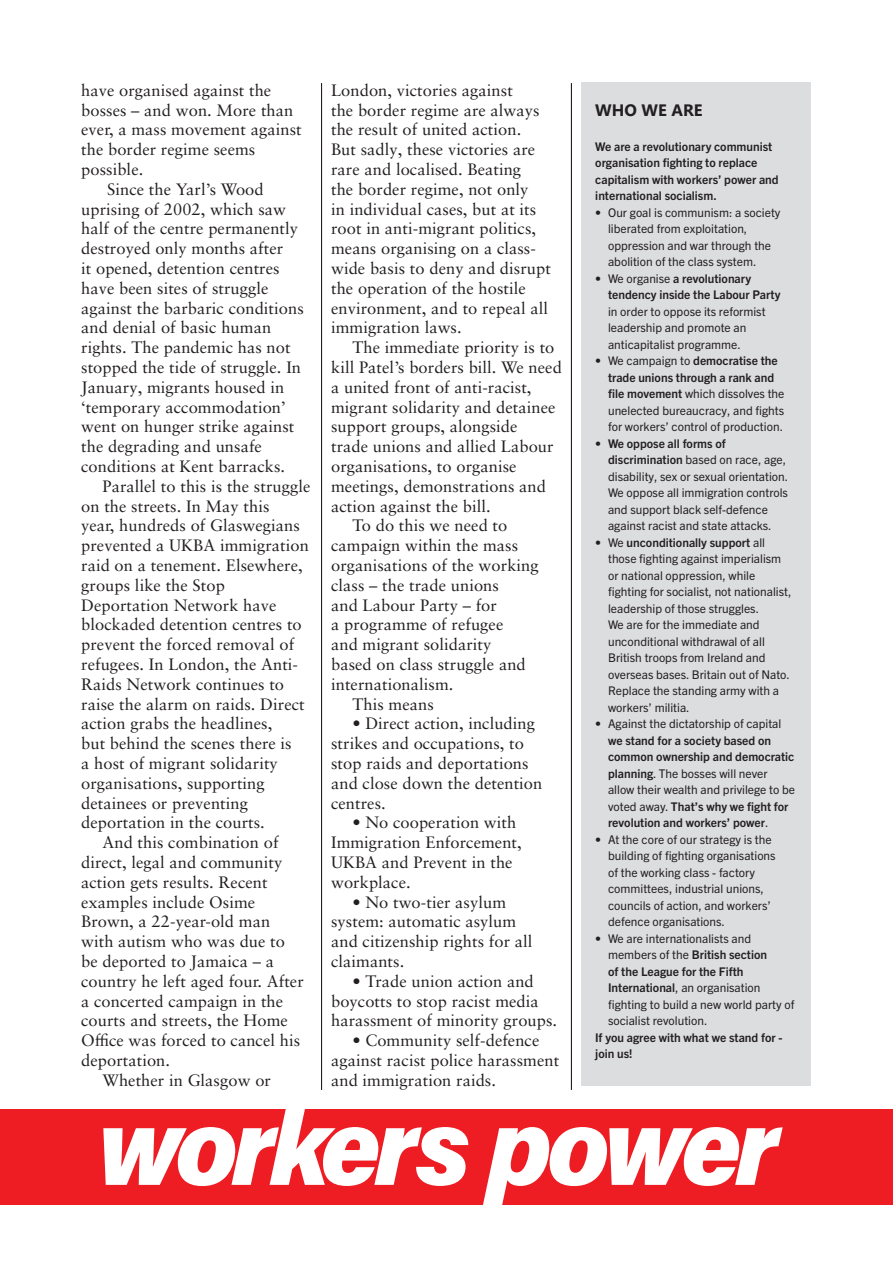
<style>
.page{position:relative;width:893px;height:1263px;background:#fff}
.page>*{position:absolute;margin:0;border:0;box-sizing:border-box;transform-origin:0 0}
.t1{font:italic 900 107.85px "Acumin Pro Semi Cond";letter-spacing:-.06em;color:#fff}
.t2{font:16.5px/19.8px "Sabon LT Pro";letter-spacing:.005em;color:#231f20}
.t3{font:700 16.5px "Segoe UI";color:#231f20}
.t4{font:12px/16.5px "Trade Gothic Next LT Pro";color:#231f20}
.t5{font:700 12px/16.5px "Trade Gothic Next LT Pro";color:#231f20}
.s1{font-weight:400}
.s2{font-weight:700}
</style>
<div class="page">
<div style="left:581px;top:82px;width:230px;height:1003px;background:#dcdddf"></div>
<hr style="left:321px;top:83px;width:1px;height:1007px;background:#231f20">
<hr style="left:571px;top:83px;width:1px;height:1007px;background:#231f20">
<div style="left:0;top:1109px;width:893px;height:96px;background:#ee1d23"></div>
<p class="t2" style="left:81px;top:80px;width:192px">have organised against the</p>
<p class="t2" style="left:81px;top:99px;width:214px">bosses – and won. More than</p>
<p class="t2" style="left:81px;top:119px;width:222px">ever, a mass movement against</p>
<p class="t2" style="left:81px;top:139px;width:176px">the border regime seems</p>
<p class="t2" style="left:81px;top:159px;width:64px">possible.</p>
<p class="t2" style="left:107px;top:179px;width:158px">Since the Yarl’s Wood</p>
<p class="t2" style="left:81px;top:198px;width:206px">uprising of 2002, which saw</p>
<p class="t2" style="left:81px;top:218px;width:218px">half of the centre permanently</p>
<p class="t2" style="left:81px;top:238px;width:203px">destroyed only months after</p>
<p class="t2" style="left:81px;top:258px;width:200px">it opened, detention centres</p>
<p class="t2" style="left:81px;top:278px;width:189px">have been sites of struggle</p>
<p class="t2" style="left:81px;top:297px;width:224px">against the barbaric conditions</p>
<p class="t2" style="left:81px;top:317px;width:191px">and denial of basic human</p>
<p class="t2" style="left:81px;top:337px;width:211px">rights. The pandemic has not</p>
<p class="t2" style="left:81px;top:357px;width:221px">stopped the tide of struggle. In</p>
<p class="t2" style="left:81px;top:377px;width:204px">January, migrants housed in</p>
<p class="t2" style="left:81px;top:396px;width:206px">‘temporary accommodation’</p>
<p class="t2" style="left:81px;top:416px;width:215px">went on hunger strike against</p>
<p class="t2" style="left:81px;top:436px;width:182px">the degrading and unsafe</p>
<p class="t2" style="left:81px;top:456px;width:205px">conditions at Kent barracks.</p>
<p class="t2" style="left:102px;top:476px;width:209px">Parallel to this is the struggle</p>
<p class="t2" style="left:81px;top:495px;width:190px">on the streets. In May this</p>
<p class="t2" style="left:81px;top:515px;width:220px">year, hundreds of Glaswegians</p>
<p class="t2" style="left:81px;top:535px;width:229px">prevented a UKBA immigration</p>
<p class="t2" style="left:81px;top:555px;width:223px">raid on a tenement. Elsewhere,</p>
<p class="t2" style="left:81px;top:575px;width:145px">groups like the Stop</p>
<p class="t2" style="left:81px;top:594px;width:197px">Deportation Network have</p>
<p class="t2" style="left:81px;top:614px;width:222px">blockaded detention centres to</p>
<p class="t2" style="left:81px;top:634px;width:215px">prevent the forced removal of</p>
<p class="t2" style="left:81px;top:654px;width:218px">refugees. In London, the Anti-</p>
<p class="t2" style="left:81px;top:674px;width:204px">Raids Network continues to</p>
<p class="t2" style="left:81px;top:693px;width:225px">raise the alarm on raids. Direct</p>
<p class="t2" style="left:81px;top:713px;width:193px">action grabs the headlines,</p>
<p class="t2" style="left:81px;top:733px;width:212px">but behind the scenes there is</p>
<p class="t2" style="left:81px;top:753px;width:198px">a host of migrant solidarity</p>
<p class="t2" style="left:81px;top:773px;width:185px">organisations, supporting</p>
<p class="t2" style="left:81px;top:792px;width:168px">detainees or preventing</p>
<p class="t2" style="left:81px;top:812px;width:185px">deportation in the courts.</p>
<p class="t2" style="left:102px;top:832px;width:178px">And this combination of</p>
<p class="t2" style="left:81px;top:852px;width:203px">direct, legal and community</p>
<p class="t2" style="left:81px;top:872px;width:188px">action gets results. Recent</p>
<p class="t2" style="left:81px;top:891px;width:176px">examples include Osime</p>
<p class="t2" style="left:81px;top:911px;width:190px">Brown, a 22-year-old man</p>
<p class="t2" style="left:81px;top:931px;width:205px">with autism who was due to</p>
<p class="t2" style="left:81px;top:951px;width:194px">be deported to Jamaica – a</p>
<p class="t2" style="left:81px;top:971px;width:224px">country he left aged four. After</p>
<p class="t2" style="left:81px;top:990px;width:203px">a concerted campaign in the</p>
<p class="t2" style="left:81px;top:1010px;width:208px">courts and streets, the Home</p>
<p class="t2" style="left:81px;top:1030px;width:220px">Office was forced to cancel his</p>
<p class="t2" style="left:81px;top:1050px;width:90px">deportation.</p>
<p class="t2" style="left:102px;top:1070px;width:170px">Whether in Glasgow or</p>
<p class="t2" style="left:331px;top:80px;width:221px">London, victories against<br>the border regime are always the result of united action.<br>But sadly, these victories are rare and localised. Beating<br>the border regime, not only<br>in individual cases, but at its root in anti-migrant politics, means organising on a class&shy;wide basis to deny and disrupt the operation of the hostile environment, and to repeal all immigration laws.</p>
<p class="t2" style="left:352px;top:337px;width:204px">The immediate priority is to</p>
<p class="t2" style="left:331px;top:357px;width:232px">kill Patel’s borders bill. We need</p>
<p class="t2" style="left:331px;top:377px;width:202px">a united front of anti-racist,</p>
<p class="t2" style="left:331px;top:396px;width:226px">migrant solidarity and detainee</p>
<p class="t2" style="left:331px;top:416px;width:188px">support groups, alongside</p>
<p class="t2" style="left:331px;top:436px;width:224px">trade unions and allied Labour</p>
<p class="t2" style="left:331px;top:456px;width:187px">organisations, to organise</p>
<p class="t2" style="left:331px;top:476px;width:216px">meetings, demonstrations and</p>
<p class="t2" style="left:331px;top:495px;width:161px">action against the bill.</p>
<p class="t2" style="left:352px;top:515px;width:156px">To do this we need to</p>
<p class="t2" style="left:331px;top:535px;width:189px">campaign within the mass</p>
<p class="t2" style="left:331px;top:555px;width:209px">organisations of the working</p>
<p class="t2" style="left:331px;top:575px;width:169px">class – the trade unions</p>
<p class="t2" style="left:331px;top:594px;width:167px">and Labour Party – for</p>
<p class="t2" style="left:331px;top:614px;width:174px">a programme of refugee</p>
<p class="t2" style="left:331px;top:634px;width:162px">and migrant solidarity</p>
<p class="t2" style="left:331px;top:654px;width:196px">based on class struggle and</p>
<p class="t2" style="left:331px;top:674px;width:124px">internationalism.</p>
<p class="t2" style="left:352px;top:693px;width:83px">This means</p>
<p class="t2" style="left:331px;top:713px;width:213px;text-indent:21px">• Direct action, including strikes and occupations, to stop raids and deportations and close down the detention centres.</p>
<p class="t2" style="left:331px;top:812px;width:192px;text-indent:21px">• No cooperation with<br>Immigration Enforcement,<br>UKBA and Prevent in the workplace.</p>
<p class="t2" style="left:331px;top:891px;width:203px;text-indent:21px">• No two-tier asylum system: automatic asylum and citizenship rights for all claimants.</p>
<p class="t2" style="left:331px;top:971px;width:228px;text-indent:21px">• Trade union action and boycotts to stop racist media harassment of minority groups.</p>
<p class="t2" style="left:331px;top:1030px;width:230px;text-indent:21px">• Community self-defence against racist police harassment and immigration raids.</p>
<p class="t3" style="left:595px;top:94px;width:109px">WHO WE ARE</p>
<p class="t5" style="left:595px;top:137px;width:185px">We are a revolutionary communist organisation fighting to replace capitalism with workers’ power and international socialism.</p>
<p class="t4" style="left:608px;top:203px;width:174px;text-indent:-13px">• Our goal is communism: a society liberated from exploitation, oppression and war through the abolition of the class system.</p>
<p class="t5" style="left:608px;top:269px;width:174px;text-indent:-13px"><span class="s1">• We organise</span> a revolutionary tendency inside the Labour Party</p>
<p class="t4" style="left:608px;top:302px;width:159px">in order to oppose its reformist leadership and promote an anticapitalist programme.</p>
<p class="t4" style="left:608px;top:352px;width:178px;text-indent:-13px">• We campaign to <span class="s2">democratise the trade unions through a rank and file movement</span> which dissolves the unelected bureaucracy, and fights for workers’ control of production.</p>
<p class="t4" style="left:608px;top:434px;width:182px;text-indent:-13px"><span class="s2">• We oppose all forms of discrimination</span> based on race, age, disability, sex or sexual orientation.<br>We oppose all immigration controls and support black self-defence against racist and state attacks.</p>
<p class="t4" style="left:608px;top:533px;width:185px;text-indent:-13px">• We <span class="s2">unconditionally support</span> all those fighting against imperialism or national oppression, while fighting for socialist, not nationalist, leadership of those struggles.<br>We are for the immediate and unconditional withdrawal of all<br>British troops from Ireland and overseas bases. Britain out of Nato.<br>Replace the standing army with a workers’ militia.</p>
<p class="t4" style="left:595px;top:715px;width:188px">• Against the dictatorship of capital</p>
<p class="t5" style="left:608px;top:731px;width:189px">we stand for a society based on common ownership and democratic planning<span class="s1">. The bosses will never allow their wealth and privilege to be voted away.</span> That’s why we fight for revolution and workers’ power<span class="s1">.</span></p>
<p class="t4" style="left:608px;top:830px;width:169px;text-indent:-13px">• At the core of our strategy is the building of fighting organisations of the working class - factory committees, industrial unions, councils of action, and workers’ defence organisations.</p>
<p class="t4" style="left:608px;top:929px;width:188px;text-indent:-13px">• We are internationalists and members of the <span class="s2">British section<br>of the League for the Fifth<br>International</span>, an organisation fighting to build a new world party of socialist revolution.</p>
<p class="t5" style="left:595px;top:1028px;width:189px">If you agree with what we stand for - join us!</p>
<h1 class="t1" style="left:97px;top:1071px;width:683px">workers power</h1>
</div>
